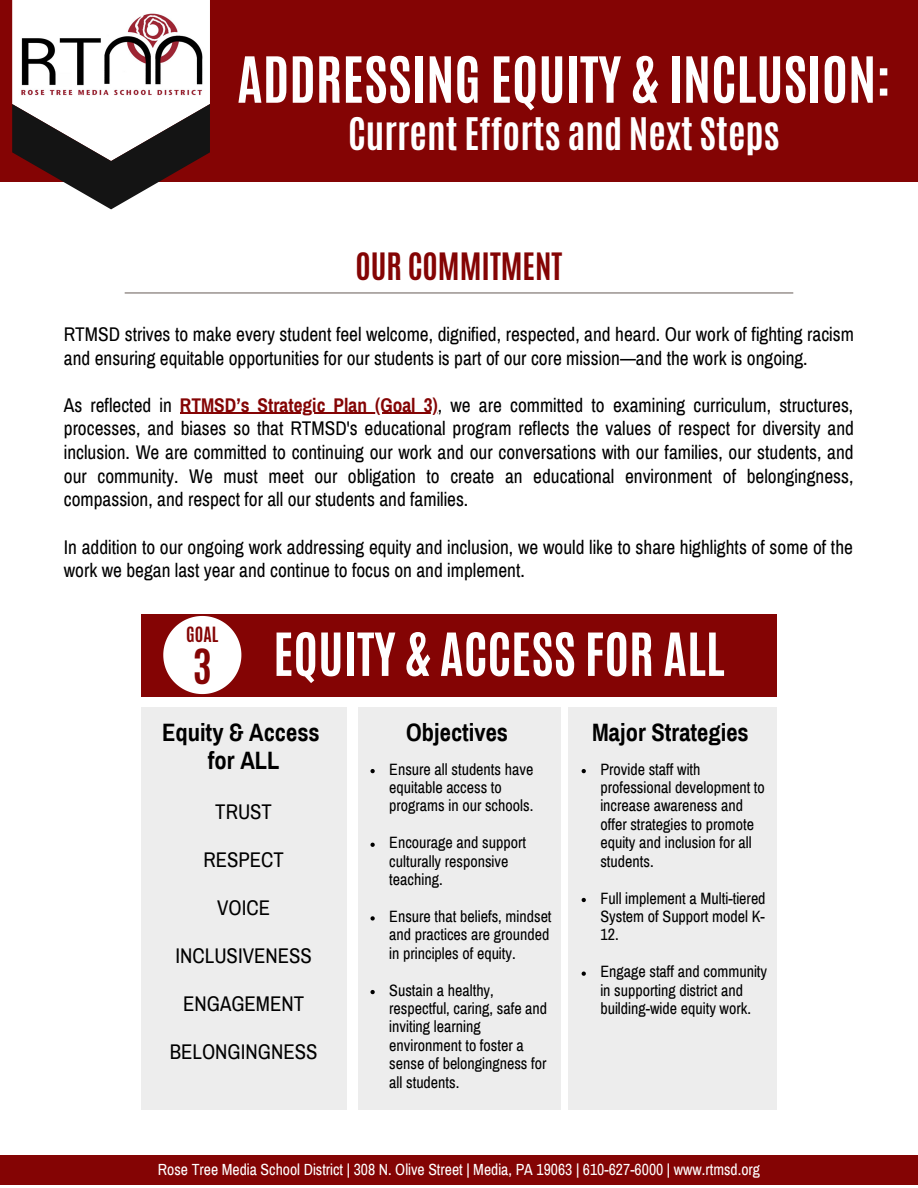
<style>
.page{position:relative;width:918px;height:1188px;background:#fff}
.page>*{position:absolute;margin:0;border:0;box-sizing:border-box;transform-origin:0 0}
.t1{font:700 54px "Antonio";color:#fff}
.t2{font:700 50.55px "Antonio";color:#fff}
.t3{font:700 37.5px "Antonio";color:#fff}
.t4{font:700 31.5px "Antonio";color:#840404}
.t5{font:700 24.6px/28.3px "Archivo Narrow";color:#000;text-align:center}
.t6{font:20.7px "Archivo Narrow";color:#000}
.t7{font:19.35px/23.7px "Archivo Narrow";color:#000}
.t8{font:700 17.55px "Antonio";color:#840404}
.t9{font:16.05px/18.5px "Archivo Narrow";color:#000}
.t10{font:15.75px "Archivo Narrow";color:#fff}
.s1{font-weight:700;color:#840404}
</style>
<div class="page">
<div style="left:0;top:1155px;width:918px;height:30px;background:#840404"></div>
<div style="left:0;top:0;width:918px;height:182px;background:#840404"></div>
<svg style="left:12px;top:0;width:198px;height:209px"></svg>
<img style="left:15px;top:8px;width:192px;height:94px">
<hr style="left:180px;top:413px;width:258px;height:1px;background:#840404">
<svg style="left:125px;top:292px;width:668px;height:2px"></svg>
<div style="left:141px;top:614px;width:636px;height:83px;background:#840404"></div>
<div style="left:141px;top:707px;width:206px;height:403px;background:#ededed"></div>
<div style="left:358px;top:707px;width:202px;height:403px;background:#ededed"></div>
<div style="left:568px;top:707px;width:209px;height:403px;background:#ededed"></div>
<svg style="left:163px;top:616px;width:78px;height:78px"></svg>
<svg style="left:370px;top:769px;width:5px;height:4px"></svg>
<svg style="left:370px;top:843px;width:5px;height:4px"></svg>
<svg style="left:370px;top:916px;width:5px;height:5px"></svg>
<svg style="left:370px;top:990px;width:5px;height:4px"></svg>
<svg style="left:582px;top:769px;width:4px;height:4px"></svg>
<svg style="left:582px;top:898px;width:4px;height:4px"></svg>
<svg style="left:582px;top:972px;width:4px;height:4px"></svg>
<h1 class="t1" style="left:237px;top:41px;width:655px">ADDRESSING EQUITY &amp; INCLUSION:</h1>
<h3 class="t3" style="left:348px;top:107px;width:433px">Current Efforts and Next Steps</h3>
<h3 class="t4" style="left:356px;top:244px;width:208px">OUR COMMITMENT</h3>
<p class="t7" style="left:64px;top:323px;width:792px">RTMSD strives to make every student feel welcome, dignified, respected, and heard. Our work of fighting racism and ensuring equitable opportunities for our students is part of our core mission—and the work is ongoing.</p>
<p class="t7" style="left:64px;top:393px;width:792px;text-align:justify">As reflected in <span class="s1">RTMSD’s Strategic Plan (Goal 3)</span>, we are committed to examining curriculum, structures, processes, and biases so that RTMSD's educational program reflects the values of respect for diversity and inclusion. We are committed to continuing our work and our conversations with our families, our students, and our community. We must meet our obligation to create an educational environment of belongingness, compassion, and respect for all our students and families.</p>
<p class="t7" style="left:64px;top:535px;width:791px">In addition to our ongoing work addressing equity and inclusion, we would like to share highlights of some of the work we began last year and continue to focus on and implement.</p>
<p class="t8" style="left:186px;top:622px;width:34px">GOAL</p>
<h2 class="t2" style="left:193px;top:618px;width:533px"><sub>3</sub> EQUITY &amp; ACCESS FOR ALL</h2>
<p class="t5" style="left:162px;top:718px;width:159px">Equity &amp; Access for ALL</p>
<p class="t6" style="left:215px;top:800px;width:58px">TRUST</p>
<p class="t6" style="left:203px;top:849px;width:82px">RESPECT</p>
<p class="t6" style="left:217px;top:897px;width:54px">VOICE</p>
<p class="t6" style="left:176px;top:945px;width:138px">INCLUSIVENESS</p>
<p class="t6" style="left:183px;top:993px;width:123px">ENGAGEMENT</p>
<p class="t6" style="left:170px;top:1041px;width:149px">BELONGINGNESS</p>
<p class="t5" style="left:406px;top:718px;width:103px">Objectives</p>
<p class="t9" style="left:389px;top:760px;width:146px">Ensure all students have equitable access to programs in our schools.</p>
<p class="t9" style="left:389px;top:834px;width:138px">Encourage and support culturally responsive teaching.</p>
<p class="t9" style="left:389px;top:907px;width:164px">Ensure that beliefs, mindset and practices are grounded in principles of equity.</p>
<p class="t9" style="left:389px;top:981px;width:159px">Sustain a healthy, respectful, caring, safe and inviting learning environment to foster a sense of belongingness for all students.</p>
<p class="t5" style="left:592px;top:718px;width:158px">Major Strategies</p>
<p class="t9" style="left:600px;top:760px;width:166px">Provide staff with professional development to increase awareness and offer strategies to promote equity and inclusion for all students.</p>
<p class="t9" style="left:600px;top:889px;width:167px;text-align:justify">Full implement a Multi-tiered System of Support model K-12.</p>
<p class="t9" style="left:600px;top:963px;width:168px">Engage staff and community in supporting district and building-wide equity work.</p>
<p class="t10" style="left:158px;top:1161px;width:604px">Rose Tree Media School District | 308 N. Olive Street | Media, PA 19063 | 610-627-6000 | www.rtmsd.org</p>
</div>
